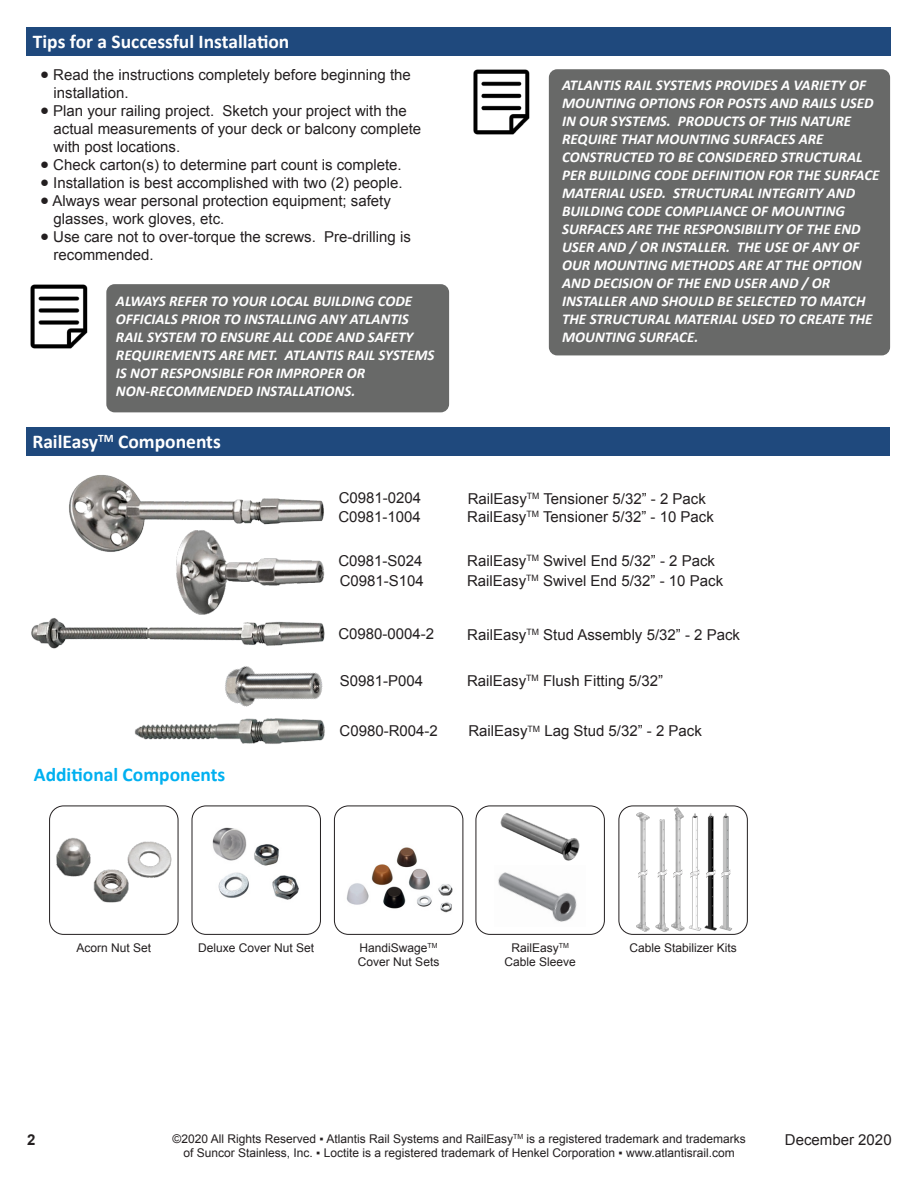
<style>
.page{position:relative;width:918px;height:1188px;background:#fff}
.page>*{position:absolute;margin:0;border:0;box-sizing:border-box;transform-origin:0 0}
.t1{font:700 19.5px "Calibri";color:#fff}
.t2{font:700 19.5px "Calibri";color:#00b0f0}
.t3{font:italic 700 15px/18px "Calibri";color:#fff}
.t4{font:15px/18px "Arial";color:#231f20}
.t5{font:700 15px "Arial";color:#231f20}
.t6{font:12px/14.4px "Arial";color:#231f20;text-align:center}
</style>
<div class="page">
<div style="left:26px;top:427px;width:864px;height:29px;background:#1f497d"></div>
<div style="left:106px;top:284px;width:343px;height:128px;background:#686968;border-radius:8px"></div>
<img style="left:30px;top:284px;width:58px;height:65px">
<div style="left:549px;top:69px;width:341px;height:286px;background:#686968;border-radius:8px"></div>
<img style="left:473px;top:69px;width:57px;height:65px">
<div style="left:26px;top:27px;width:864px;height:29px;background:#1f497d"></div>
<img style="left:69px;top:475px;width:255px;height:77px">
<img style="left:174px;top:530px;width:151px;height:85px">
<img style="left:31px;top:618px;width:294px;height:31px">
<img style="left:134px;top:718px;width:191px;height:26px">
<img style="left:225px;top:666px;width:98px;height:41px">
<img style="left:56px;top:838px;width:116px;height:65px">
<div style="left:49px;top:806px;width:129px;height:129px;border:1px solid #231f20;border-radius:14px"></div>
<img style="left:212px;top:827px;width:87px;height:73px">
<div style="left:192px;top:806px;width:129px;height:129px;border:1px solid #231f20;border-radius:14px"></div>
<img style="left:346px;top:847px;width:107px;height:66px">
<div style="left:334px;top:806px;width:129px;height:129px;border:1px solid #231f20;border-radius:14px"></div>
<img style="left:500px;top:813px;width:80px;height:48px">
<div style="left:476px;top:806px;width:129px;height:129px;border:1px solid #231f20;border-radius:14px"></div>
<img style="left:636px;top:808px;width:96px;height:124px">
<div style="left:619px;top:806px;width:129px;height:129px;border:1px solid #231f20;border-radius:14px"></div>
<img style="left:498px;top:872px;width:79px;height:50px">
<h1 class="t1" style="left:33px;top:29px;width:258px">Tips for a Successful Installation</h1>
<p class="t4" style="left:54px;top:66px;width:359px;text-indent:-14px">● Read the instructions completely before beginning the installation.</p>
<p class="t4" style="left:54px;top:102px;width:369px;text-indent:-14px">● Plan your railing project. Sketch your project with the actual measurements of your deck or balcony complete with post locations.</p>
<p class="t4" style="left:40px;top:156px;width:363px">● Check carton(s) to determine part count is complete.</p>
<p class="t4" style="left:40px;top:174px;width:364px">● Installation is best accomplished with two (2) people.</p>
<p class="t4" style="left:54px;top:192px;width:339px;text-indent:-14px">● Always wear personal protection equipment; safety glasses, work gloves, etc.</p>
<p class="t4" style="left:54px;top:228px;width:359px;text-indent:-14px">● Use care not to over-torque the screws. Pre-drilling is recommended.</p>
<p class="t3" style="left:116px;top:292px;width:320px">ALWAYS REFER TO YOUR LOCAL BUILDING CODE OFFICIALS PRIOR TO INSTALLING ANY ATLANTIS RAIL SYSTEM TO ENSURE ALL CODE AND SAFETY REQUIREMENTS ARE MET. ATLANTIS RAIL SYSTEMS IS NOT RESPONSIBLE FOR IMPROPER OR NON-RECOMMENDED INSTALLATIONS.</p>
<h1 class="t1" style="left:32px;top:429px;width:190px">RailEasy<sup>TM</sup> Components</h1>
<h1 class="t2" style="left:34px;top:762px;width:193px">Additional Components</h1>
<p class="t4" style="left:339px;top:489px;width:84px">C0981-0204</p>
<p class="t4" style="left:338px;top:508px;width:84px">C0981-1004</p>
<p class="t4" style="left:338px;top:552px;width:86px">C0981-S024</p>
<p class="t4" style="left:340px;top:572px;width:86px">C0981-S104</p>
<p class="t4" style="left:338px;top:625px;width:97px">C0980-0004-2</p>
<p class="t4" style="left:340px;top:672px;width:85px">S0981-P004</p>
<p class="t4" style="left:340px;top:722px;width:100px">C0980-R004-2</p>
<p class="t3" style="left:562px;top:76px;width:319px">ATLANTIS RAIL SYSTEMS PROVIDES A VARIETY OF MOUNTING OPTIONS FOR POSTS AND RAILS USED IN OUR SYSTEMS. PRODUCTS OF THIS NATURE REQUIRE THAT MOUNTING SURFACES ARE CONSTRUCTED TO BE CONSIDERED STRUCTURAL PER BUILDING CODE DEFINITION FOR THE SURFACE MATERIAL USED. STRUCTURAL INTEGRITY AND BUILDING CODE COMPLIANCE OF MOUNTING SURFACES ARE THE RESPONSIBILITY OF THE END USER AND / OR INSTALLER. THE USE OF ANY OF OUR MOUNTING METHODS ARE AT THE OPTION AND DECISION OF THE END USER AND / OR INSTALLER AND SHOULD BE SELECTED TO MATCH THE STRUCTURAL MATERIAL USED TO CREATE THE MOUNTING SURFACE.</p>
<p class="t4" style="left:468px;top:489px;width:240px">RailEasy<sup>TM</sup> Tensioner 5/32” - 2 Pack</p>
<p class="t4" style="left:467px;top:508px;width:248px">RailEasy<sup>TM</sup> Tensioner 5/32” - 10 Pack</p>
<p class="t4" style="left:467px;top:552px;width:249px">RailEasy<sup>TM</sup> Swivel End 5/32” - 2 Pack</p>
<p class="t4" style="left:467px;top:572px;width:258px">RailEasy<sup>TM</sup> Swivel End 5/32” - 10 Pack</p>
<p class="t4" style="left:467px;top:625px;width:274px">RailEasy<sup>TM</sup> Stud Assembly 5/32” - 2 Pack</p>
<p class="t4" style="left:467px;top:672px;width:198px">RailEasy<sup>TM</sup> Flush Fitting 5/32”</p>
<p class="t4" style="left:468px;top:722px;width:235px">RailEasy<sup>TM</sup> Lag Stud 5/32” - 2 Pack</p>
<p class="t6" style="left:76px;top:940px;width:76px">Acorn Nut Set</p>
<p class="t6" style="left:198px;top:940px;width:118px">Deluxe Cover Nut Set</p>
<p class="t6" style="left:358px;top:940px;width:83px;text-align:left">HandiSwage<sup>TM<br></sup>Cover Nut Sets</p>
<p class="t6" style="left:504px;top:940px;width:73px">RailEasy<sup>TM<br></sup>Cable Sleeve</p>
<p class="t6" style="left:629px;top:940px;width:109px">Cable Stabilizer Kits</p>
<p class="t6" style="left:172px;top:1132px;width:575px">©2020 All Rights Reserved ▪ Atlantis Rail Systems and RailEasy<sup>TM</sup> is a registered trademark and trademarks of Suncor Stainless, Inc. ▪ Loctite is a registered trademark of Henkel Corporation ▪ www.atlantisrail.com</p>
<p class="t5" style="left:27px;top:1130px;width:10px">2</p>
<p class="t4" style="left:785px;top:1131px;width:108px">December 2020</p>
</div>
